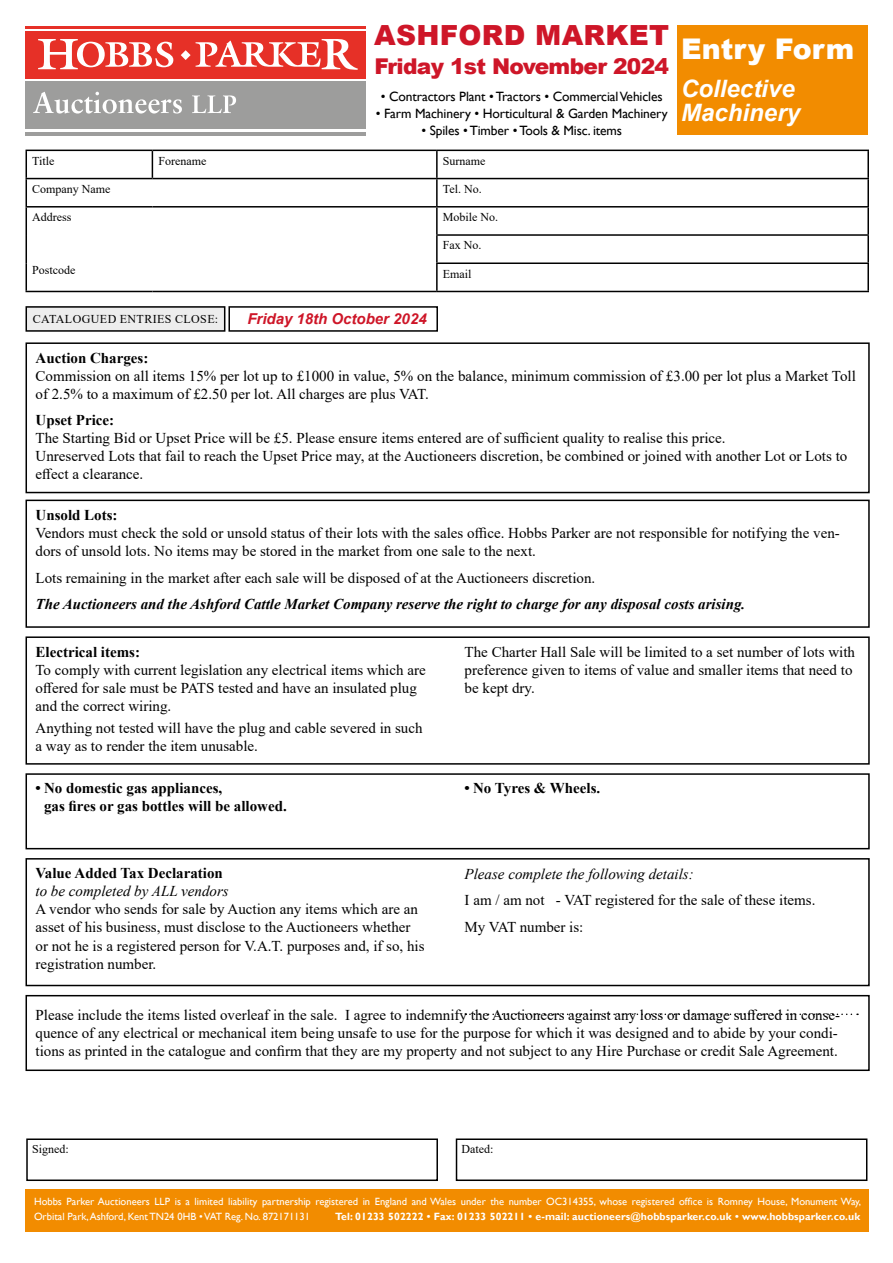
<style>
.page{position:relative;width:893px;height:1263px;background:#fff}
.page>*{position:absolute;margin:0;border:0;box-sizing:border-box;transform-origin:0 0}
.t1{font:900 28.5px "Arial";color:#fff}
.t2{font:900 27.75px "Arial";letter-spacing:.01em;color:#ce1628}
.t3{font:italic 700 24px/24px "Arial";color:#fff}
.t4{font:900 21.75px "Arial";letter-spacing:-.03em;color:#ce1628}
.t5{font:15px/18px "Times New Roman";color:#000}
.t6{font:700 15px/18px "Times New Roman";color:#000}
.t7{font:italic 700 15px "Times New Roman";color:#000}
.t8{font:italic 15px "Times New Roman";color:#000}
.t9{font:italic 700 15px "Arial";color:#ce1628}
.t10{font:13.5px "Gill Sans";letter-spacing:-.01em;color:#000}
.t11{font:12px "Times New Roman";color:#000}
.t12{font:12px "Times New Roman";letter-spacing:.035em;color:#000}
.t13{font:10.5px/15px "Gill Sans";color:#fff}
.t14{font:700 10.5px "Gill Sans";letter-spacing:.01em;color:#fff}
</style>
<div class="page">
<svg style="left:26px;top:28px;width:340px;height:54px"></svg>
<hr style="left:26px;top:132px;width:340px;height:3px;background:#9d9d9c">
<hr style="left:26px;top:26px;width:340px;height:2px;background:#e63027">
<div style="left:26px;top:31px;width:340px;height:48px;background:#e63027"></div>
<svg style="left:38px;top:39px;width:135px;height:30px"></svg>
<svg style="left:181px;top:39px;width:177px;height:31px"></svg>
<div style="left:26px;top:82px;width:340px;height:47px;background:#9d9d9c"></div>
<svg style="left:33px;top:92px;width:149px;height:22px"></svg>
<svg style="left:192px;top:95px;width:44px;height:18px"></svg>
<hr style="left:26px;top:150px;width:126px;height:1px;background:#000">
<hr style="left:152px;top:150px;width:285px;height:1px;background:#000">
<svg style="left:152px;top:151px;width:1px;height:27px"></svg>
<hr style="left:437px;top:150px;width:432px;height:1px;background:#000">
<hr style="left:436px;top:151px;width:2px;height:27px;background:#000">
<hr style="left:867px;top:151px;width:2px;height:27px;background:#000">
<hr style="left:26px;top:178px;width:126px;height:1px;background:#000">
<hr style="left:152px;top:178px;width:285px;height:1px;background:#000">
<hr style="left:437px;top:178px;width:432px;height:1px;background:#000">
<hr style="left:436px;top:179px;width:2px;height:27px;background:#000">
<hr style="left:867px;top:179px;width:2px;height:27px;background:#000">
<hr style="left:26px;top:206px;width:126px;height:2px;background:#000">
<hr style="left:152px;top:206px;width:285px;height:2px;background:#000">
<hr style="left:437px;top:206px;width:432px;height:2px;background:#000">
<hr style="left:436px;top:208px;width:2px;height:26px;background:#000">
<hr style="left:867px;top:208px;width:2px;height:26px;background:#000">
<hr style="left:436px;top:234px;width:433px;height:2px;background:#000">
<hr style="left:436px;top:236px;width:2px;height:26px;background:#000">
<hr style="left:867px;top:236px;width:2px;height:26px;background:#000">
<svg style="left:26px;top:151px;width:1px;height:140px"></svg>
<hr style="left:436px;top:262px;width:433px;height:2px;background:#000">
<hr style="left:436px;top:264px;width:2px;height:27px;background:#000">
<hr style="left:867px;top:264px;width:2px;height:27px;background:#000">
<hr style="left:26px;top:291px;width:126px;height:1px;background:#000">
<hr style="left:152px;top:291px;width:285px;height:1px;background:#000">
<hr style="left:437px;top:291px;width:432px;height:1px;background:#000">
<div style="left:26px;top:1189px;width:842px;height:43px;background:#f28c00"></div>
<div style="left:26px;top:307px;width:199px;height:24px;background:#ededed"></div>
<div style="left:26px;top:306px;width:199px;height:26px;border:2px solid #000"></div>
<div style="left:228px;top:306px;width:210px;height:26px;border:2px solid #000"></div>
<div style="left:26px;top:342px;width:844px;height:151px;border:2px solid #000"></div>
<div style="left:26px;top:500px;width:844px;height:128px;border:2px solid #000"></div>
<div style="left:26px;top:636px;width:844px;height:129px;border:2px solid #000"></div>
<div style="left:26px;top:773px;width:844px;height:76px;border:2px solid #000"></div>
<div style="left:26px;top:858px;width:844px;height:128px;border:2px solid #000"></div>
<div style="left:26px;top:995px;width:844px;height:76px;border:2px solid #000"></div>
<div style="left:26px;top:1138px;width:412px;height:43px;border:2px solid #000"></div>
<div style="left:456px;top:1138px;width:411px;height:43px;border:2px solid #000"></div>
<svg style="left:465px;top:1013px;width:393px;height:2px"></svg>
<div style="left:677px;top:26px;width:190px;height:109px;background:#f28c00"></div>
<h2 class="t2" style="left:374px;top:15px;width:296px">ASHFORD MARKET</h2>
<h3 class="t4" style="left:374px;top:50px;width:296px">Friday 1st November 2024</h3>
<p class="t10" style="left:381px;top:88px;width:283px">• Contractors Plant • Tractors • Commercial Vehicles</p>
<p class="t10" style="left:376px;top:106px;width:293px">• Farm Machinery • Horticultural &amp; Garden Machinery</p>
<p class="t10" style="left:421px;top:123px;width:202px">• Spiles • Timber • Tools &amp; Misc. items</p>
<p class="t11" style="left:32px;top:152px;width:24px">Title</p>
<p class="t11" style="left:158px;top:152px;width:49px">Forename</p>
<p class="t11" style="left:443px;top:152px;width:44px">Surname</p>
<p class="t11" style="left:32px;top:180px;width:80px">Company Name</p>
<p class="t11" style="left:443px;top:180px;width:40px">Tel. No.</p>
<p class="t11" style="left:32px;top:209px;width:41px">Address</p>
<p class="t11" style="left:443px;top:209px;width:57px">Mobile No.</p>
<p class="t11" style="left:443px;top:237px;width:40px">Fax No.</p>
<p class="t11" style="left:443px;top:265px;width:30px">Email</p>
<p class="t11" style="left:32px;top:262px;width:45px">Postcode</p>
<h1 class="t1" style="left:681px;top:28px;width:175px">Entry Form</h1>
<h3 class="t3" style="left:681px;top:78px;width:120px">Collective<br>Machinery</h3>
<p class="t12" style="left:33px;top:311px;width:187px">CATALOGUED ENTRIES CLOSE:</p>
<p class="t9" style="left:247px;top:309px;width:181px">Friday 18th October 2024</p>
<p class="t6" style="left:36px;top:348px;width:114px">Auction Charges:</p>
<p class="t5" style="left:36px;top:366px;width:822px">Commission on all items 15% per lot up to £1000 in value, 5% on the balance, minimum commission of £3.00 per lot plus a Market Toll of 2.5% to a maximum of £2.50 per lot. All charges are plus VAT.</p>
<p class="t6" style="left:36px;top:411px;width:80px">Upset Price:</p>
<p class="t5" style="left:36px;top:429px;width:813px">The Starting Bid or Upset Price will be £5. Please ensure items entered are of sufficient quality to realise this price.<br>Unreserved Lots that fail to reach the Upset Price may, at the Auctioneers discretion, be combined or joined with another Lot or Lots to effect a clearance.</p>
<p class="t6" style="left:36px;top:505px;width:84px">Unsold Lots:</p>
<p class="t5" style="left:36px;top:523px;width:806px">Vendors must check the sold or unsold status of their lots with the sales office. Hobbs Parker are not responsible for notifying the ven&shy;dors of unsold lots. No items may be stored in the market from one sale to the next.</p>
<p class="t5" style="left:36px;top:568px;width:561px">Lots remaining in the market after each sale will be disposed of at the Auctioneers discretion.</p>
<p class="t7" style="left:36px;top:593px;width:711px">The Auctioneers and the Ashford Cattle Market Company reserve the right to charge for any disposal costs arising.</p>
<p class="t6" style="left:36px;top:642px;width:106px">Electrical items:</p>
<p class="t5" style="left:36px;top:660px;width:392px">To comply with current legislation any electrical items which are offered for sale must be PATS tested and have an insulated plug and the correct wiring.</p>
<p class="t5" style="left:36px;top:718px;width:389px">Anything not tested will have the plug and cable severed in such a way as to render the item unusable.</p>
<p class="t5" style="left:465px;top:642px;width:392px">The Charter Hall Sale will be limited to a set number of lots with preference given to items of value and smaller items that need to be kept dry.</p>
<p class="t6" style="left:44px;top:779px;width:244px;text-indent:-9px">• No domestic gas appliances,<br>gas fires or gas bottles will be allowed.</p>
<p class="t6" style="left:465px;top:779px;width:137px">• No Tyres &amp; Wheels.</p>
<p class="t6" style="left:36px;top:864px;width:189px">Value Added Tax Declaration</p>
<p class="t8" style="left:36px;top:881px;width:195px">to be completed by ALL vendors</p>
<p class="t5" style="left:36px;top:900px;width:391px">A vendor who sends for sale by Auction any items which are an asset of his business, must disclose to the Auctioneers whether or not he is a registered person for V.A.T. purposes and, if so, his registration number.</p>
<p class="t8" style="left:465px;top:863px;width:231px">Please complete the following details:</p>
<p class="t5" style="left:465px;top:886px;width:352px;line-height:26.5px">I am / am not - VAT registered for the sale of these items.<br>My VAT number is:</p>
<p class="t5" style="left:36px;top:1006px;width:806px">Please include the items listed overleaf in the sale. I agree to indemnify the Auctioneers against any loss or damage suffered in conse&shy;quence of any electrical or mechanical item being unsafe to use for the purpose for which it was designed and to abide by your condi&shy;tions as printed in the catalogue and confirm that they are my property and not subject to any Hire Purchase or credit Sale Agreement.</p>
<p class="t11" style="left:32px;top:1140px;width:38px">Signed:</p>
<p class="t11" style="left:461px;top:1140px;width:33px">Dated:</p>
<p class="t13" style="left:34px;top:1194px;width:829px">Hobbs Parker Auctioneers LLP is a limited liability partnership registered in England and Wales under the number OC314355, whose registered office is Romney House, Monument Way,<br>Orbital Park, Ashford, Kent TN24 0HB • VAT Reg. No. 872171131</p>
<p class="t14" style="left:335px;top:1210px;width:526px">Tel: 01233 502222 • Fax: 01233 502211 • e-mail: auctioneers@hobbsparker.co.uk • www.hobbsparker.co.uk</p>
</div>
